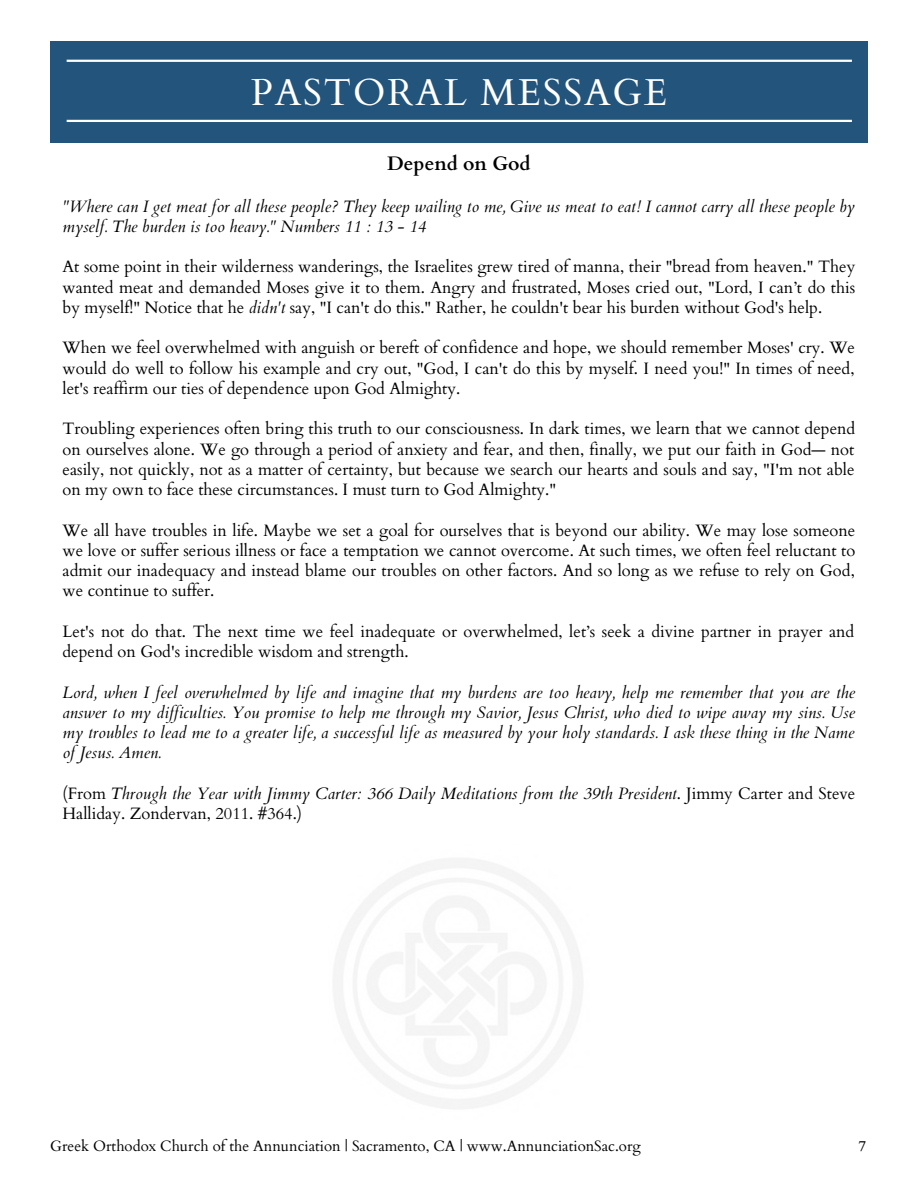
<style>
.page{position:relative;width:918px;height:1188px;background:#fff}
.page>*{position:absolute;margin:0;border:0;box-sizing:border-box;transform-origin:0 0}
.t1{font:37.5px "Cardo";letter-spacing:.05em;color:#fff}
.t2{font:700 19.5px "Cardo";color:#000}
.t3{font:16.5px/20.2px "Cardo";color:#000;text-align:justify}
.t4{font:italic 16.5px/20.2px "Cardo";color:#000}
.t5{font:15px "Cardo";color:#000}
.s1{font-style:italic}
.s2{font-style:normal}
</style>
<div class="page">
<div style="left:50px;top:41px;width:818px;height:101px;background:#23547b"></div>
<hr style="left:67px;top:60px;width:785px;height:2px;background:#fff">
<hr style="left:67px;top:120px;width:785px;height:2px;background:#fff">
<h1 class="t1" style="left:251px;top:68px;width:418px">PASTORAL MESSAGE</h1>
<p class="t2" style="left:387px;top:151px;width:145px">Depend on God</p>
<p class="t4" style="left:63px;top:196px;width:794px">"Where can I get meat for all these people? They keep wailing to me, Give us meat to eat! I cannot carry all these people by myself. The burden is too heavy." Numbers 11 : 13 - 14</p>
<p class="t3" style="left:63px;top:257px;width:794px">At some point in their wilderness wanderings, the Israelites grew tired of manna, their "bread from heaven." They wanted meat and demanded Moses give it to them. Angry and frustrated, Moses cried out, "Lord, I can’t do this by myself!" Notice that he <span class="s1">didn't</span> say, "I can't do this." Rather, he couldn't bear his burden without God's help.</p>
<p class="t3" style="left:63px;top:338px;width:794px">When we feel overwhelmed with anguish or bereft of confidence and hope, we should remember Moses' cry. We would do well to follow his example and cry out, "God, I can't do this by myself. I need you!" In times of need, let's reaffirm our ties of dependence upon God Almighty.</p>
<p class="t3" style="left:63px;top:419px;width:794px">Troubling experiences often bring this truth to our consciousness. In dark times, we learn that we cannot depend on ourselves alone. We go through a period of anxiety and fear, and then, finally, we put our faith in God— not easily, not quickly, not as a matter of certainty, but because we search our hearts and souls and say, "I'm not able on my own to face these circumstances. I must turn to God Almighty."</p>
<p class="t3" style="left:63px;top:520px;width:794px">We all have troubles in life. Maybe we set a goal for ourselves that is beyond our ability. We may lose someone we love or suffer serious illness or face a temptation we cannot overcome. At such times, we often feel reluctant to admit our inadequacy and instead blame our troubles on other factors. And so long as we refuse to rely on God, we continue to suffer.</p>
<p class="t3" style="left:63px;top:622px;width:793px">Let's not do that. The next time we feel inadequate or overwhelmed, let’s seek a divine partner in prayer and depend on God's incredible wisdom and strength.</p>
<p class="t4" style="left:63px;top:682px;width:794px;text-align:justify">Lord, when I feel overwhelmed by life and imagine that my burdens are too heavy, help me remember that you are the answer to my dif iculties. You promise to help me through my Savior, Jesus Christ, who died to wipe away my sins. Use my troubles to lead me to a greater life, a successful life as measured by your holy standards. I ask these thing in the Name of Jesus. Amen.</p>
<p class="t4" style="left:63px;top:784px;width:794px"><span class="s2">(From</span> Through the Year with Jimmy Carter: 366 Daily Meditations from the 39th President<span class="s2">. Jimmy Carter and Steve<br>Halliday. Zondervan, 2011. #364.)</span></p>
<p class="t5" style="left:50px;top:1136px;width:592px">Greek Orthodox Church of the Annunciation | Sacramento, CA | www.AnnunciationSac.org</p>
<p class="t5" style="left:858px;top:1136px;width:9px">7</p>
</div>
